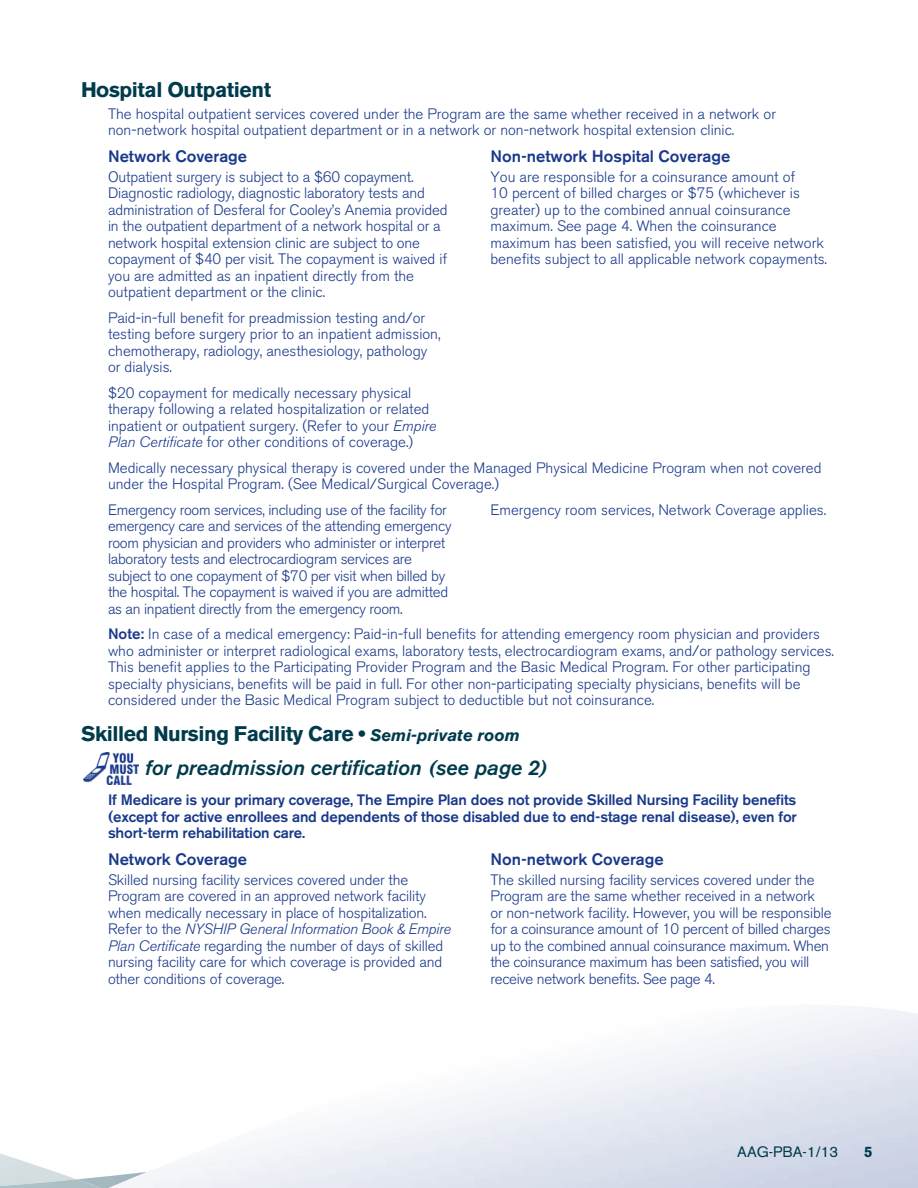
<style>
.page{position:relative;width:918px;height:1188px;background:#fff}
.page>*{position:absolute;margin:0;border:0;box-sizing:border-box;transform-origin:0 0}
.t1{font:italic 500 21px/34.7px "Akzidenz Grotesk BE";color:#003b4c}
.t2{font:700 21px "Akzidenz Grotesk BE";letter-spacing:-.02em;color:#003b4c}
.t3{font:500 16.5px "Akzidenz Grotesk BE";color:#19398a}
.t4{font:300 15px/16.5px "Akzidenz Grotesk BE";color:#19398a}
.t5{font:300 15px/16.5px "Akzidenz Grotesk BE";letter-spacing:-.02em;color:#19398a}
.t6{font:500 15px/16.5px "Akzidenz Grotesk BE";letter-spacing:-.01em;color:#19398a;text-align:justify}
.t7{font:italic 300 15px "Akzidenz Grotesk Std";letter-spacing:-.01em;color:#19398a}
.t8{font:15px "Akzidenz Grotesk BE";color:#003b4c}
.t9{font:700 15px "Akzidenz Grotesk BE";color:#003b4c}
.s1{font-family:"Akzidenz Grotesk Std";font-style:italic}
.s2{font-weight:500}
.s3{font-weight:700;font-style:normal}
.s4{font-weight:700;font-size:16.5px}
.s5{font-family:"Akzidenz Grotesk BE";font-style:normal}
</style>
<div class="page">
<div style="left:712px;top:1006px;width:206px;height:35px;background:#f3f5f9"></div>
<svg style="left:1px;top:1154px;width:146px;height:34px"></svg>
<img style="left:0;top:1153px;width:1px;height:35px">
<img style="left:84px;top:753px;width:54px;height:32px">
<h1 class="t2" style="left:81px;top:77px;width:192px">Hospital Outpatient</h1>
<p class="t4" style="left:108px;top:106px;width:670px">The hospital outpatient services covered under the Program are the same whether received in a network or non-network hospital outpatient department or in a network or non-network hospital extension clinic.</p>
<p class="t3" style="left:108px;top:146px;width:141px">Network Coverage</p>
<p class="t4" style="left:108px;top:169px;width:341px">Outpatient surgery is subject to a $60 copayment.<br>Diagnostic radiology, diagnostic laboratory tests and administration of Desferal for Cooley’s Anemia provided in the outpatient department of a network hospital or a network hospital extension clinic are subject to one copayment of $40 per visit. The copayment is waived if you are admitted as an inpatient directly from the outpatient department or the clinic.</p>
<p class="t4" style="left:108px;top:310px;width:334px">Paid-in-full benefit for preadmission testing and/or testing before surgery prior to an inpatient admission, chemotherapy, radiology, anesthesiology, pathology or dialysis.</p>
<p class="t4" style="left:108px;top:385px;width:330px">$20 copayment for medically necessary physical therapy following a related hospitalization or related inpatient or outpatient surgery. (Refer to your <span class="s1">Empire Plan Certificate</span> for other conditions of coverage.)</p>
<p class="t3" style="left:490px;top:146px;width:241px">Non-network Hospital Coverage</p>
<p class="t4" style="left:490px;top:169px;width:338px">You are responsible for a coinsurance amount of<br>10 percent of billed charges or $75 (whichever is greater) up to the combined annual coinsurance maximum. See page 4. When the coinsurance maximum has been satisfied, you will receive network benefits subject to all applicable network copayments.</p>
<p class="t4" style="left:108px;top:460px;width:715px">Medically necessary physical therapy is covered under the Managed Physical Medicine Program when not covered under the Hospital Program. (See Medical/Surgical Coverage.)</p>
<p class="t5" style="left:108px;top:502px;width:345px">Emergency room services, including use of the facility for emergency care and services of the attending emergency room physician and providers who administer or interpret laboratory tests and electrocardiogram services are subject to one copayment of $70 per visit when billed by the hospital. The copayment is waived if you are admitted as an inpatient directly from the emergency room.</p>
<p class="t4" style="left:490px;top:502px;width:337px">Emergency room services, Network Coverage applies.</p>
<p class="t4" style="left:108px;top:626px;width:728px"><span class="s2">Note:</span> In case of a medical emergency: Paid-in-full benefits for attending emergency room physician and providers who administer or interpret radiological exams, laboratory tests, electrocardiogram exams, and/or pathology services.<br>This benefit applies to the Participating Provider Program and the Basic Medical Program. For other participating specialty physicians, benefits will be paid in full. For other non-participating specialty physicians, benefits will be considered under the Basic Medical Program subject to deductible but not coinsurance.</p>
<h1 class="t1" style="left:145px;top:716px;width:404px;text-indent:-64px"><span class="s3">Skilled Nursing Facility Care •</span> <span class="s4">Semi-private room </span>for preadmission certification (see page 2)</h1>
<p class="t6" style="left:108px;top:792px;width:690px">If Medicare is your primary coverage, The Empire Plan does not provide Skilled Nursing Facility benefits (except for active enrollees and dependents of those disabled due to end-stage renal disease), even for short-term rehabilitation care.</p>
<p class="t3" style="left:108px;top:849px;width:141px">Network Coverage</p>
<p class="t4" style="left:108px;top:872px;width:320px">Skilled nursing facility services covered under the<br>Program are covered in an approved network facility when medically necessary in place of hospitalization.</p>
<p class="t7" style="left:108px;top:921px;width:344px"><span class="s5">Refer to the</span> NYSHIP General Information Book &amp; Empire</p>
<p class="t4" style="left:108px;top:938px;width:337px;text-align:justify"><span class="s1">Plan Certificate</span> regarding the number of days of skilled nursing facility care for which coverage is provided and other conditions of coverage.</p>
<p class="t3" style="left:490px;top:849px;width:175px">Non-network Coverage</p>
<p class="t5" style="left:490px;top:872px;width:343px">The skilled nursing facility services covered under the Program are the same whether received in a network<br>or non-network facility. However, you will be responsible for a coinsurance amount of 10 percent of billed charges up to the combined annual coinsurance maximum. When the coinsurance maximum has been satisfied, you will receive network benefits. See page 4.</p>
<p class="t8" style="left:737px;top:1143px;width:102px">AAG-PBA-1/13</p>
<p class="t9" style="left:864px;top:1143px;width:10px">5</p>
</div>
